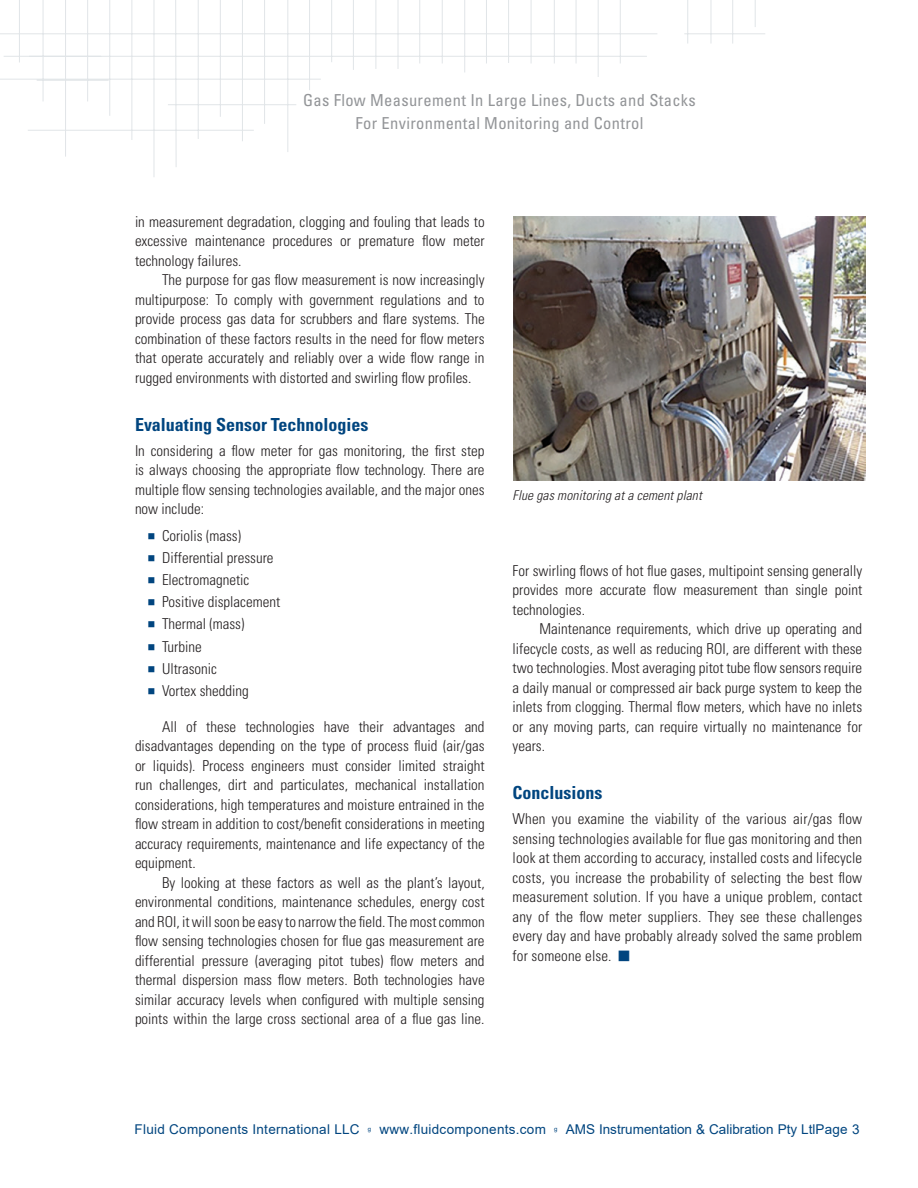
<style>
.page{position:relative;width:918px;height:1188px;background:#fff}
.page>*{position:absolute;margin:0;border:0;box-sizing:border-box;transform-origin:0 0}
.Subhead{font:700 condensed 18px "Univers LT Std";color:#01457f}
.Title_-_page_header{font:condensed 16.5px "Univers LT Std";letter-spacing:.02em;color:#939598}
.Text{font:300 condensed 15px/19.5px "Univers LT Std";color:#231f20;text-align:justify}
.Text_-_first_paragra{font:300 condensed 15px/19.5px "Univers LT Std";letter-spacing:.005em;color:#231f20;text-align:justify}
.Bullet_text{font:300 condensed 15px "Univers LT Std";color:#231f20}
.Text-2{font:13.5px "Arial";letter-spacing:.02em;color:#01457f}
.Text-3{font:13.5px "Arial";color:#01457f}
.t1{font:italic 300 condensed 13.5px "Univers LT Std";letter-spacing:.01em;color:#231f20}
.Text-4{font:6px "Arial";color:#01457f}
</style>
<div class="page">
<svg style="left:0;top:0;width:765px;height:177px"></svg>
<img style="left:513px;top:216px;width:352px;height:264px">
<p class="Title_-_page_header" style="left:303px;top:90px;width:394px">Gas Flow Measurement In Large Lines, Ducts and Stacks</p>
<p class="Title_-_page_header" style="left:356px;top:112px;width:289px">For Environmental Monitoring and Control</p>
<p class="Text" style="left:135px;top:212px;width:351px">in measurement degradation, clogging and fouling that leads to excessive maintenance procedures or premature flow meter technology failures.</p>
<p class="Text" style="left:135px;top:270px;width:351px;text-indent:27px">The purpose for gas flow measurement is now increasingly multipurpose: To comply with government regulations and to provide process gas data for scrubbers and flare systems. The combination of these factors results in the need for flow meters that operate accurately and reliably over a wide flow range in rugged environments with distorted and swirling flow profiles.</p>
<p class="Subhead" style="left:135px;top:413px;width:235px">Evaluating Sensor Technologies</p>
<p class="Text_-_first_paragra" style="left:135px;top:441px;width:351px">In considering a flow meter for gas monitoring, the first step is always choosing the appropriate flow technology. There are multiple flow sensing technologies available, and the major ones now include:</p>
<p class="Bullet_text" style="left:162px;top:526px;width:81px">Coriolis (mass)</p>
<p class="Bullet_text" style="left:162px;top:548px;width:113px">Differential pressure</p>
<p class="Bullet_text" style="left:162px;top:571px;width:89px">Electromagnetic</p>
<p class="Bullet_text" style="left:162px;top:593px;width:120px">Positive displacement</p>
<p class="Bullet_text" style="left:162px;top:615px;width:84px">Thermal (mass)</p>
<p class="Bullet_text" style="left:162px;top:637px;width:41px">Turbine</p>
<p class="Bullet_text" style="left:162px;top:659px;width:56px">Ultrasonic</p>
<p class="Bullet_text" style="left:162px;top:682px;width:88px">Vortex shedding</p>
<p class="Text" style="left:135px;top:717px;width:351px;text-indent:27px">All of these technologies have their advantages and disadvantages depending on the type of process fluid (air/gas or liquids). Process engineers must consider limited straight run challenges, dirt and particulates, mechanical installation considerations, high temperatures and moisture entrained in the flow stream in addition to cost/benefit considerations in meeting accuracy requirements, maintenance and life expectancy of the equipment.</p>
<p class="Text" style="left:135px;top:873px;width:351px;text-indent:27px">By looking at these factors as well as the plant’s layout, environmental conditions, maintenance schedules, energy cost and ROI, it will soon be easy to narrow the field. The most common flow sensing technologies chosen for flue gas measurement are differential pressure (averaging pitot tubes) flow meters and thermal dispersion mass flow meters. Both technologies have similar accuracy levels when configured with multiple sensing points within the large cross sectional area of a flue gas line.</p>
<p class="t1" style="left:513px;top:487px;width:191px">Flue gas monitoring at a cement plant</p>
<p class="Text" style="left:513px;top:561px;width:351px">For swirling flows of hot flue gases, multipoint sensing generally provides more accurate flow measurement than single point technologies.</p>
<p class="Text" style="left:513px;top:619px;width:351px;text-indent:27px">Maintenance requirements, which drive up operating and lifecycle costs, as well as reducing ROI, are different with these two technologies. Most averaging pitot tube flow sensors require a daily manual or compressed air back purge system to keep the inlets from clogging. Thermal flow meters, which have no inlets or any moving parts, can require virtually no maintenance for years.</p>
<p class="Subhead" style="left:513px;top:782px;width:91px">Conclusions</p>
<p class="Text_-_first_paragra" style="left:513px;top:809px;width:351px">When you examine the viability of the various air/gas flow sensing technologies available for flue gas monitoring and then look at them according to accuracy, installed costs and lifecycle costs, you increase the probability of selecting the best flow measurement solution. If you have a unique problem, contact any of the flow meter suppliers. They see these challenges every day and have probably already solved the same problem for someone else.</p>
<p class="Text-2" style="left:135px;top:1120px;width:227px">Fluid Components International LLC</p>
<p class="Text-4" style="left:368px;top:1125px;width:5px">g</p>
<p class="Text-2" style="left:379px;top:1120px;width:168px">www.fluidcomponents.com</p>
<p class="Text-4" style="left:554px;top:1125px;width:5px">g</p>
<p class="Text-3" style="left:566px;top:1120px;width:295px">AMS Instrumentation &amp; Calibration Pty LtlPage 3</p>
</div>
